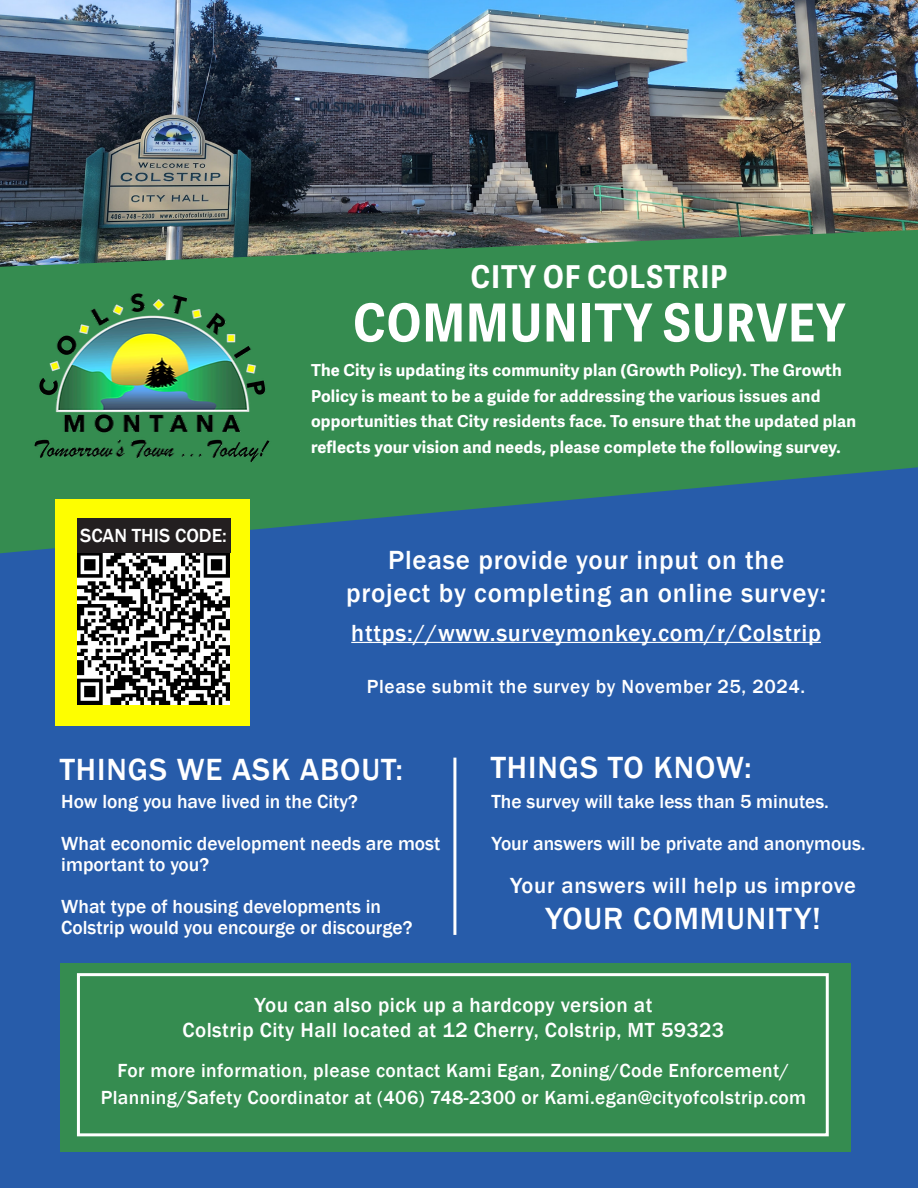
<style>
.page{position:relative;width:918px;height:1188px;background:#fff}
.page>*{position:absolute;margin:0;border:0;box-sizing:border-box;transform-origin:0 0}
.t1{font:700 52.5px "Adelle Sans Cnd";letter-spacing:.03em;color:#fff}
.t2{font:500 31.5px "Franklin Gothic";letter-spacing:.03em;color:#fff}
.t3{font:700 31.5px "Adelle Sans Cnd";letter-spacing:.04em;color:#fff}
.t4{font:500 27px/32.4px "Franklin Gothic";letter-spacing:.03em;color:#fff;text-align:center}
.t5{font:500 24px "Franklin Gothic";letter-spacing:.03em;color:#fff}
.t6{font:500 22.5px "Franklin Gothic";letter-spacing:.03em;color:#fff}
.t7{font:500 21px "Franklin Gothic";letter-spacing:.02em;color:#fff}
.t8{font:500 19.5px/21px "Franklin Gothic";color:#fff}
.t9{font:500 19.5px/27px "Franklin Gothic";letter-spacing:.02em;color:#fff;text-align:center}
.t10{font:500 19.5px "Franklin Gothic";letter-spacing:.03em;color:#fff}
.t11{font:700 16.5px/25.5px "Adelle Sans";letter-spacing:.01em;color:#fff}
</style>
<div class="page">
<div style="left:1px;top:436px;width:917px;height:752px;background:#275caa"></div>
<img style="left:0;top:0;width:918px;height:230px">
<div style="left:60px;top:963px;width:790px;height:188px;background:#358c50"></div>
<hr style="left:351px;top:642px;width:470px;height:1px;background:#fff">
<div style="left:77px;top:973px;width:752px;height:163px;border:3px solid #fff"></div>
<hr style="left:453px;top:758px;width:3px;height:177px;background:#fff">
<svg style="left:0;top:230px;width:918px;height:323px;background:#36825e"></svg>
<img style="left:26px;top:292px;width:252px;height:173px">
<div style="left:55px;top:500px;width:195px;height:226px;background:#fefe00"></div>
<img style="left:78px;top:553px;width:152px;height:152px">
<div style="left:77px;top:518px;width:153px;height:34px;background:#231f20"></div>
<p class="t3" style="left:471px;top:257px;width:258px">CITY OF COLSTRIP</p>
<p class="t1" style="left:353px;top:291px;width:493px">COMMUNITY SURVEY</p>
<p class="t8" style="left:80px;top:525px;width:148px">SCAN THIS CODE:</p>
<p class="t11" style="left:311px;top:358px;width:547px">The City is updating its community plan (Growth Policy). The Growth Policy is meant to be a guide for addressing the various issues and opportunities that City residents face. To ensure that the updated plan reflects your vision and needs, please complete the following survey.</p>
<p class="t4" style="left:346px;top:544px;width:482px">Please provide your input on the project by completing an online survey:</p>
<p class="t5" style="left:351px;top:618px;width:471px">https://www.surveymonkey.com/r/Colstrip</p>
<p class="t10" style="left:367px;top:674px;width:440px">Please submit the survey by November 25, 2024.</p>
<p class="t2" style="left:60px;top:750px;width:345px">THINGS WE ASK ABOUT:</p>
<p class="t2" style="left:491px;top:748px;width:262px">THINGS TO KNOW:</p>
<p class="t8" style="left:61px;top:791px;width:298px">How long you have lived in the City?</p>
<p class="t8" style="left:61px;top:833px;width:381px">What economic development needs are most important to you?</p>
<p class="t8" style="left:61px;top:896px;width:353px">What type of housing developments in<br>Colstrip would you encourge or discourge?</p>
<p class="t8" style="left:492px;top:791px;width:339px">The survey will take less than 5 minutes.</p>
<p class="t8" style="left:492px;top:833px;width:376px">Your answers will be private and anonymous.</p>
<p class="t6" style="left:510px;top:872px;width:348px">Your answers will help us improve</p>
<p class="t2" style="left:545px;top:899px;width:277px">YOUR COMMUNITY!</p>
<p class="t7" style="left:254px;top:992px;width:399px">You can also pick up a hardcopy version at</p>
<p class="t7" style="left:183px;top:1017px;width:543px">Colstrip City Hall located at 12 Cherry, Colstrip, MT 59323</p>
<p class="t9" style="left:101px;top:1057px;width:707px">For more information, please contact Kami Egan, Zoning/Code Enforcement/<br>Planning/Safety Coordinator at (406) 748-2300 or Kami.egan@cityofcolstrip.com</p>
</div>
